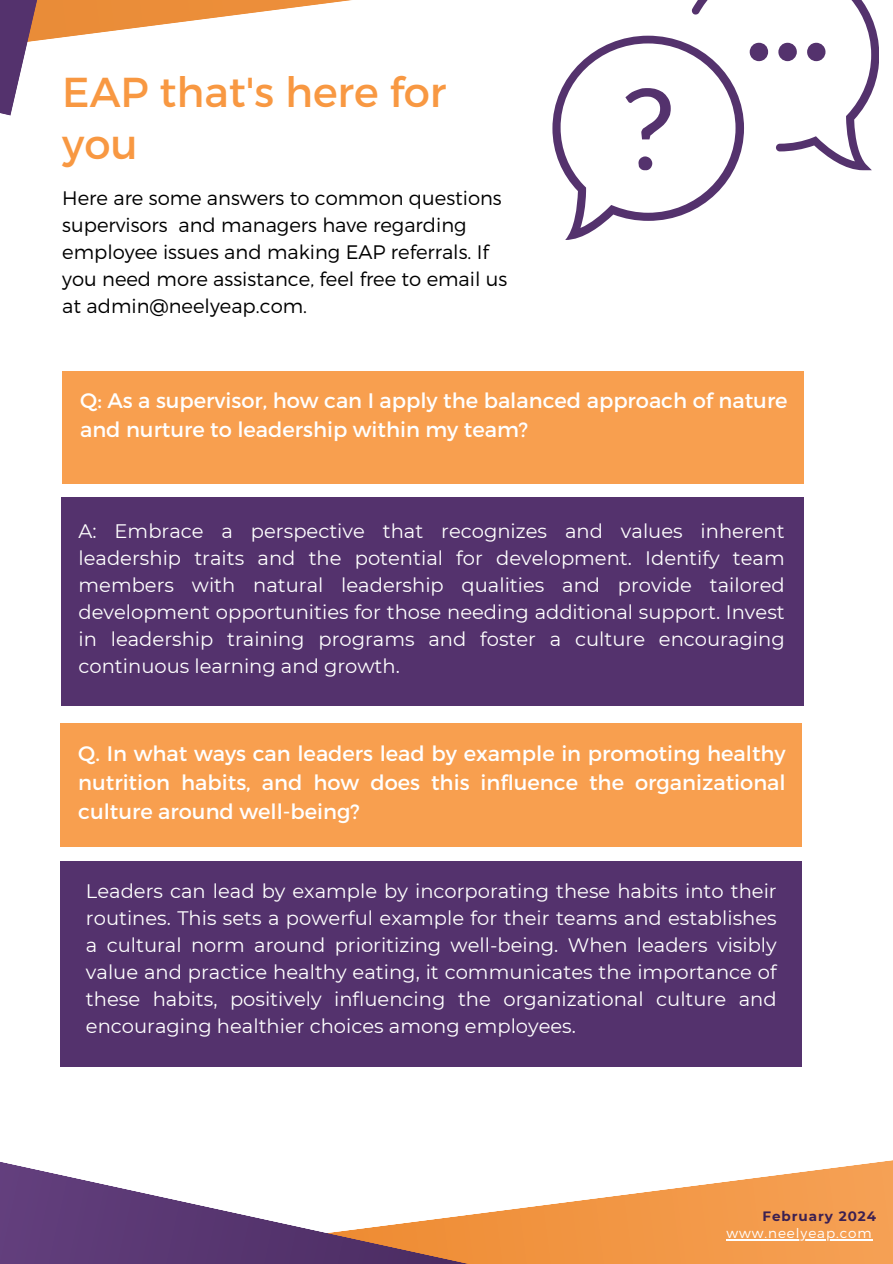
<style>
.page{position:relative;width:893px;height:1264px;background:#fff}
.page>*{position:absolute;margin:0;border:0;box-sizing:border-box;transform-origin:0 0}
.t1{font:41.7px/51.8px "Montserrat";color:#f89842}
.t2{font:21px/29.2px "Montserrat";color:#fff}
.t3{font:19.5px/27px "Montserrat";color:#fff;text-align:justify}
.t4{font:300 19.5px/27px "Montserrat";color:#000}
.t5{font:300 13.5px "Montserrat";letter-spacing:.07em;color:#fff}
.t6{font:700 13.5px "Montserrat";letter-spacing:.07em;color:#3c2051}
</style>
<div class="page">
<svg style="left:726px;top:1160px;width:166px;height:103px;background:#f5a966"></svg>
<svg style="left:0;top:1066px;width:726px;height:197px"></svg>
<svg style="left:0;top:0;width:879px;height:116px"></svg>
<div style="left:62px;top:497px;width:741px;height:209px;background:#54326d"></div>
<div style="left:62px;top:371px;width:742px;height:112px;background:#f89f4f"></div>
<div style="left:60px;top:861px;width:742px;height:205px;background:#54326d"></div>
<div style="left:60px;top:723px;width:742px;height:123px;background:#f89f4f"></div>
<svg style="left:552px;top:0;width:326px;height:240px"></svg>
<hr style="left:726px;top:1238px;width:146px;height:1px;background:#fff">
<h1 class="t1" style="left:62px;top:66px;width:385px">EAP that's here for you</h1>
<p class="t4" style="left:62px;top:184px;width:446px">Here are some answers to common questions supervisors and managers have regarding employee issues and making EAP referrals. If you need more assistance, feel free to email us at admin@neelyeap.com.</p>
<p class="t2" style="left:80px;top:386px;width:709px">Q: As a supervisor, how can I apply the balanced approach of nature and nurture to leadership within my team?</p>
<p class="t3" style="left:79px;top:517px;width:707px">A: Embrace a perspective that recognizes and values inherent leadership traits and the potential for development. Identify team members with natural leadership qualities and provide tailored development opportunities for those needing additional support. Invest in leadership training programs and foster a culture encouraging continuous learning and growth.</p>
<p class="t2" style="left:78px;top:738px;width:709px;text-align:justify">Q. In what ways can leaders lead by example in promoting healthy nutrition habits, and how does this influence the organizational culture around well-being?</p>
<p class="t3" style="left:86px;top:876px;width:692px">Leaders can lead by example by incorporating these habits into their routines. This sets a powerful example for their teams and establishes a cultural norm around prioritizing well-being. When leaders visibly value and practice healthy eating, it communicates the importance of these habits, positively influencing the organizational culture and encouraging healthier choices among employees.</p>
<p class="t6" style="left:762px;top:1206px;width:115px">February 2024</p>
<p class="t5" style="left:726px;top:1224px;width:147px">www.neelyeap.com</p>
</div>
